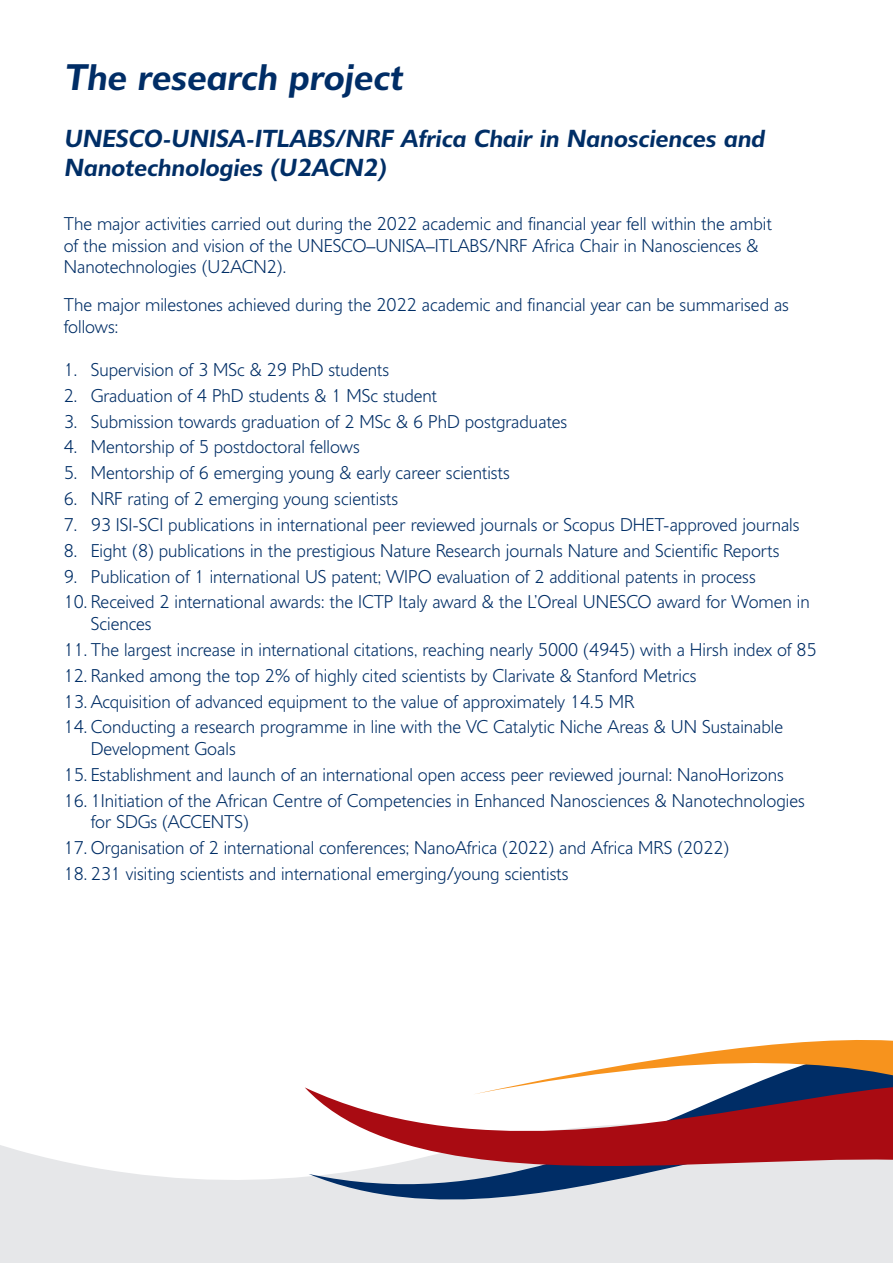
<style>
.page{position:relative;width:893px;height:1263px;background:#fff}
.page>*{position:absolute;margin:0;border:0;box-sizing:border-box;transform-origin:0 0}
.t1{font:italic 600 36px "Delargo DT";color:#002d66}
.t2{font:italic 600 24px/28.8px "Delargo DT";color:#002e66}
.t3{font:300 18px/21.6px "Delargo DT";color:#002e66}
</style>
<div class="page">
<svg style="left:0;top:1145px;width:309px;height:118px;fill:#e6e7e9"></svg>
<div style="left:309px;top:1246px;width:584px;height:17px;background:#e6e7e9"></div>
<svg style="left:305px;top:1087px;width:588px;height:159px;fill:#e6e7e9"></svg>
<svg style="left:473px;top:1040px;width:420px;height:157px"></svg>
<h1 class="t1" style="left:64px;top:55px;width:340px">The research project</h1>
<h2 class="t2" style="left:64px;top:124px;width:702px">UNESCO-UNISA-ITLABS/NRF Africa Chair in Nanosciences and<br>Nanotechnologies (U2ACN2)</h2>
<p class="t3" style="left:64px;top:212px;width:710px">The major activities carried out during the 2022 academic and financial year fell within the ambit of the mission and vision of the UNESCO–UNISA–ITLABS/NRF Africa Chair in Nanosciences &amp;<br>Nanotechnologies (U2ACN2).</p>
<p class="t3" style="left:64px;top:293px;width:727px">The major milestones achieved during the 2022 academic and financial year can be summarised as follows:</p>
<p class="t3" style="left:64px;top:358px;width:327px">1. Supervision of 3 MSc &amp; 29 PhD students</p>
<p class="t3" style="left:64px;top:384px;width:375px">2. Graduation of 4 PhD students &amp; 1 MSc student</p>
<p class="t3" style="left:64px;top:410px;width:505px">3. Submission towards graduation of 2 MSc &amp; 6 PhD postgraduates</p>
<p class="t3" style="left:64px;top:436px;width:297px">4. Mentorship of 5 postdoctoral fellows</p>
<p class="t3" style="left:64px;top:462px;width:448px">5. Mentorship of 6 emerging young &amp; early career scientists</p>
<p class="t3" style="left:64px;top:488px;width:336px">6. NRF rating of 2 emerging young scientists</p>
<p class="t3" style="left:64px;top:513px;width:737px">7. 93 ISI-SCI publications in international peer reviewed journals or Scopus DHET-approved journals</p>
<p class="t3" style="left:64px;top:539px;width:717px">8. Eight (8) publications in the prestigious Nature Research journals Nature and Scientific Reports</p>
<p class="t3" style="left:64px;top:565px;width:693px">9. Publication of 1 international US patent; WIPO evaluation of 2 additional patents in process</p>
<p class="t3" style="left:91px;top:591px;width:720px;text-indent:-27px">10. Received 2 international awards: the ICTP Italy award &amp; the L’Oreal UNESCO award for Women in<br>Sciences</p>
<p class="t3" style="left:64px;top:638px;width:754px">11. The largest increase in international citations, reaching nearly 5000 (4945) with a Hirsh index of 85</p>
<p class="t3" style="left:64px;top:664px;width:634px">12. Ranked among the top 2% of highly cited scientists by Clarivate &amp; Stanford Metrics</p>
<p class="t3" style="left:64px;top:690px;width:572px">13. Acquisition of advanced equipment to the value of approximately 14.5 MR</p>
<p class="t3" style="left:91px;top:716px;width:694px;text-indent:-27px">14. Conducting a research programme in line with the VC Catalytic Niche Areas &amp; UN Sustainable<br>Development Goals</p>
<p class="t3" style="left:64px;top:763px;width:721px">15. Establishment and launch of an international open access peer reviewed journal: NanoHorizons</p>
<p class="t3" style="left:91px;top:789px;width:716px;text-indent:-27px">16. 1Initiation of the African Centre of Competencies in Enhanced Nanosciences &amp; Nanotechnologies for SDGs (ACCENTS)</p>
<p class="t3" style="left:64px;top:837px;width:667px">17. Organisation of 2 international conferences; NanoAfrica (2022) and Africa MRS (2022)</p>
<p class="t3" style="left:64px;top:862px;width:506px">18. 231 visiting scientists and international emerging/young scientists</p>
</div>
